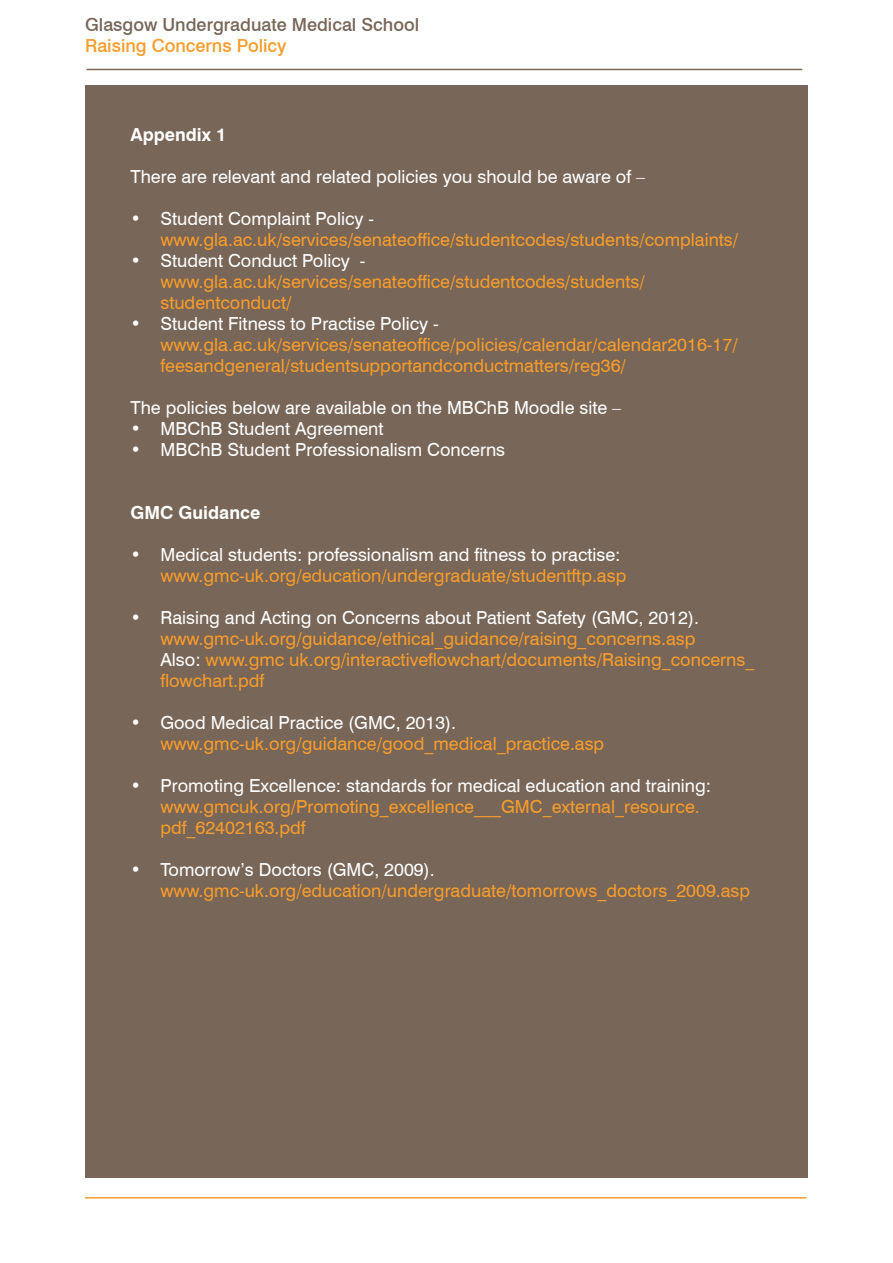
<style>
.page{position:relative;width:893px;height:1263px;background:#fff}
.page>*{position:absolute;margin:0;border:0;box-sizing:border-box;transform-origin:0 0}
.t1{font:18px/21px "Swiss 721 BT";color:#f99d2a}
.t2{font:18px "Swiss 721 BT";color:#fff}
.t3{font:500 18px "Swiss 721 BT";color:#786658}
.t4{font:500 18px "Swiss 721 BT";color:#f99d2a}
.t5{font:700 18px "Swiss 721 BT";color:#fff}
.s1{color:#fff}
</style>
<div class="page">
<hr style="left:86px;top:69px;width:716px;height:1px;background:#786658">
<hr style="left:85px;top:1197px;width:721px;height:1px;background:#f99d2a">
<div style="left:85px;top:85px;width:723px;height:1093px;background:#786658"></div>
<p class="t3" style="left:85px;top:13px;width:336px">Glasgow Undergraduate Medical School</p>
<p class="t4" style="left:85px;top:35px;width:203px">Raising Concerns Policy</p>
<p class="t5" style="left:130px;top:124px;width:97px">Appendix 1</p>
<p class="t2" style="left:130px;top:166px;width:516px">There are relevant and related policies you should be aware of –</p>
<p class="t2" style="left:130px;top:208px;width:245px">• Student Complaint Policy -</p>
<p class="t1" style="left:160px;top:229px;width:579px">www.gla.ac.uk/services/senateoffice/studentcodes/students/complaints/</p>
<p class="t2" style="left:130px;top:250px;width:237px">• Student Conduct Policy -</p>
<p class="t1" style="left:160px;top:271px;width:486px">www.gla.ac.uk/services/senateoffice/studentcodes/students/ studentconduct/</p>
<p class="t2" style="left:130px;top:313px;width:310px">• Student Fitness to Practise Policy -</p>
<p class="t1" style="left:160px;top:334px;width:579px">www.gla.ac.uk/services/senateoffice/policies/calendar/calendar2016-17/ feesandgeneral/studentsupportandconductmatters/reg36/</p>
<p class="t2" style="left:130px;top:397px;width:492px">The policies below are available on the MBChB Moodle site –</p>
<p class="t2" style="left:130px;top:418px;width:255px">• MBChB Student Agreement</p>
<p class="t2" style="left:130px;top:439px;width:376px">• MBChB Student Professionalism Concerns</p>
<p class="t5" style="left:130px;top:502px;width:131px">GMC Guidance</p>
<p class="t2" style="left:130px;top:544px;width:492px">• Medical students: professionalism and fitness to practise:</p>
<p class="t1" style="left:160px;top:565px;width:467px">www.gmc-uk.org/education/undergraduate/studentftp.asp</p>
<p class="t2" style="left:130px;top:607px;width:570px">• Raising and Acting on Concerns about Patient Safety (GMC, 2012).</p>
<p class="t1" style="left:160px;top:628px;width:595px">www.gmc-uk.org/guidance/ethical_guidance/raising_concerns.asp<br><span class="s1">Also:</span> www.gmc uk.org/interactiveflowchart/documents/Raising_concerns_ flowchart.pdf</p>
<p class="t2" style="left:130px;top:712px;width:327px">• Good Medical Practice (GMC, 2013).</p>
<p class="t1" style="left:160px;top:733px;width:445px">www.gmc-uk.org/guidance/good_medical_practice.asp</p>
<p class="t2" style="left:130px;top:775px;width:582px">• Promoting Excellence: standards for medical education and training:</p>
<p class="t1" style="left:160px;top:796px;width:541px">www.gmcuk.org/Promoting_excellence___GMC_external_resource. pdf_62402163.pdf</p>
<p class="t2" style="left:130px;top:859px;width:306px">• Tomorrow’s Doctors (GMC, 2009).</p>
<p class="t1" style="left:160px;top:880px;width:591px">www.gmc-uk.org/education/undergraduate/tomorrows_doctors_2009.asp</p>
</div>
